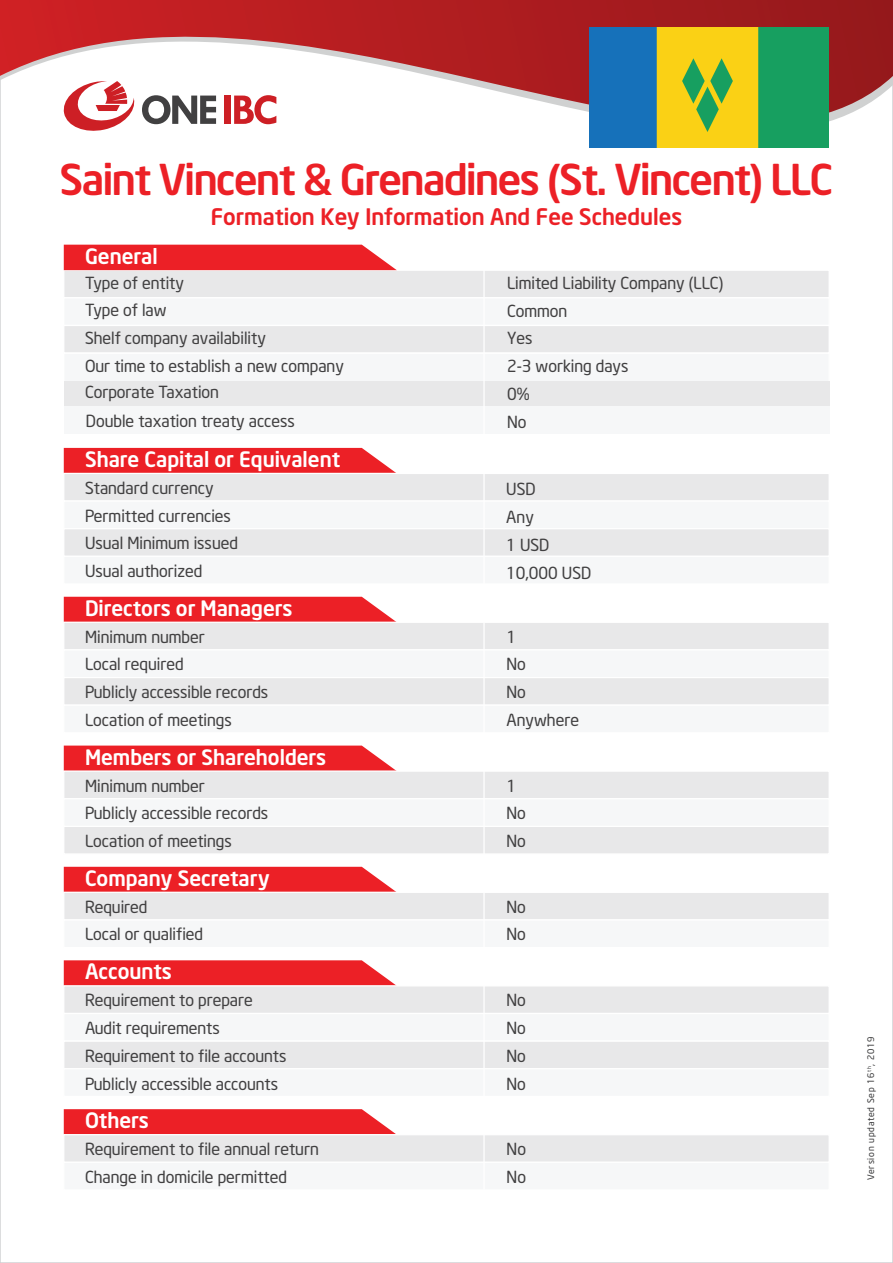
<style>
.page{position:relative;width:893px;height:1263px;background:#fff}
.page>*{position:absolute;margin:0;border:0;box-sizing:border-box;transform-origin:0 0}
.t1{font:700 42px "UTM Neo Sans Intel";letter-spacing:-.035em;color:#ec2026}
.t2{font:700 22.5px "UTM Neo Sans Intel";color:#ec2026}
.t3{font:700 21px "UTM Neo Sans Intel";color:#fff}
.t4{font:16.5px/27.8px "UTM Neo Sans Intel";color:#414041}
.t5{font:9px "UTM Neo Sans Intel";letter-spacing:.085em;color:#383839}
</style>
<div class="page">
<svg style="left:0;top:0;width:893px;height:157px"></svg>
<svg style="left:64px;top:597px;width:333px;height:25px;background:#ed2f34"></svg>
<div style="left:63px;top:622px;width:767px;height:28px;background:#e8e8e9;border:1px solid #fff"></div>
<div style="left:63px;top:649px;width:767px;height:29px;background:#f6f7f8"></div>
<div style="left:63px;top:677px;width:767px;height:29px;background:#e8e8e9;border:1px solid #fff"></div>
<div style="left:63px;top:704px;width:767px;height:29px;background:#f6f7f8"></div>
<hr style="left:483px;top:622px;width:2px;height:111px;background:#fff">
<svg style="left:64px;top:960px;width:332px;height:25px;background:#ed2e33"></svg>
<div style="left:63px;top:985px;width:767px;height:29px;background:#e8e8e9;border:1px solid #fff"></div>
<div style="left:63px;top:1013px;width:767px;height:29px;background:#f6f7f8"></div>
<div style="left:63px;top:1040px;width:767px;height:29px;background:#e8e8e9;border:1px solid #fff"></div>
<div style="left:63px;top:1068px;width:767px;height:29px;background:#f6f7f8"></div>
<hr style="left:483px;top:986px;width:2px;height:110px;background:#fff">
<svg style="left:64px;top:745px;width:331px;height:25px;background:#ed3035"></svg>
<div style="left:63px;top:770px;width:767px;height:29px;background:#e8e8e9;border:1px solid #fff"></div>
<div style="left:63px;top:826px;width:767px;height:29px;background:#e8e8e9;border:1px solid #fff"></div>
<div style="left:63px;top:798px;width:767px;height:29px;background:#f6f7f8"></div>
<hr style="left:483px;top:771px;width:2px;height:83px;background:#fff">
<svg style="left:64px;top:867px;width:332px;height:25px;background:#ed2d33"></svg>
<div style="left:63px;top:892px;width:767px;height:28px;background:#e8e8e9;border:1px solid #fff"></div>
<div style="left:63px;top:919px;width:767px;height:29px;background:#f6f7f8"></div>
<hr style="left:483px;top:892px;width:2px;height:55px;background:#fff">
<svg style="left:64px;top:1109px;width:332px;height:25px;background:#ed2c32"></svg>
<div style="left:63px;top:1134px;width:767px;height:29px;background:#e8e8e9;border:1px solid #fff"></div>
<div style="left:63px;top:1162px;width:767px;height:28px;background:#f6f7f8"></div>
<hr style="left:483px;top:1135px;width:2px;height:55px;background:#fff">
<div style="left:63px;top:270px;width:767px;height:28px;background:#e8e8e9;border:1px solid #fff"></div>
<div style="left:64px;top:298px;width:765px;height:27px;background:#f6f7f8"></div>
<div style="left:63px;top:297px;width:767px;height:29px;border:1px solid #fff"></div>
<div style="left:63px;top:325px;width:767px;height:29px;background:#e8e8e9;border:1px solid #fff"></div>
<div style="left:63px;top:352px;width:767px;height:54px;background:#f6f7f8"></div>
<div style="left:64px;top:245px;width:333px;height:25px;background:#ec2026"></div>
<div style="left:64px;top:381px;width:765px;height:25px;background:#e8e8e9"></div>
<div style="left:64px;top:406px;width:765px;height:28px;background:#f6f7f8"></div>
<svg style="left:64px;top:448px;width:332px;height:25px;background:#ed2c32"></svg>
<div style="left:63px;top:473px;width:767px;height:29px;background:#e8e8e9;border:1px solid #fff"></div>
<div style="left:63px;top:500px;width:767px;height:29px;background:#f6f7f8"></div>
<div style="left:63px;top:528px;width:767px;height:29px;background:#e8e8e9;border:1px solid #fff"></div>
<div style="left:63px;top:556px;width:767px;height:29px;background:#f6f7f8"></div>
<hr style="left:483px;top:473px;width:2px;height:111px;background:#fff">
<img style="left:621px;top:28px;width:168px;height:119px">
<div style="left:789px;top:28px;width:40px;height:119px;background:#179f60"></div>
<div style="left:590px;top:28px;width:31px;height:119px;background:#1671ba"></div>
<hr style="left:483px;top:270px;width:2px;height:164px;background:#fff">
<h1 class="t1" style="left:60px;top:145px;width:774px">Saint Vincent &amp; Grenadines (St. Vincent) LLC</h1>
<h2 class="t2" style="left:211px;top:198px;width:473px">Formation Key Information And Fee Schedules</h2>
<p class="t3" style="left:85px;top:239px;width:74px">General</p>
<p class="t4" style="left:85px;top:267px;width:260px">Type of entity<br>Type of law<br>Shelf company availability<br>Our time to establish a new company</p>
<p class="t4" style="left:507px;top:267px;width:218px">Limited Liability Company (LLC)<br>Common<br>Yes<br>2-3 working days</p>
<p class="t4" style="left:85px;top:376px;width:211px;line-height:28.7px">Corporate Taxation<br>Double taxation treaty access</p>
<p class="t4" style="left:507px;top:378px;width:24px">0%<br>No</p>
<p class="t3" style="left:85px;top:442px;width:257px">Share Capital or Equivalent</p>
<p class="t4" style="left:85px;top:472px;width:154px">Standard currency<br>Permitted currencies<br>Usual Minimum issued<br>Usual authorized</p>
<p class="t4" style="left:506px;top:474px;width:87px">USD<br>Any<br>1 USD<br>10,000 USD</p>
<p class="t3" style="left:85px;top:591px;width:209px">Directors or Managers</p>
<p class="t4" style="left:85px;top:621px;width:185px">Minimum number<br>Local required<br>Publicly accessible records<br>Location of meetings</p>
<p class="t4" style="left:507px;top:621px;width:74px">1<br>No<br>No<br>Anywhere</p>
<p class="t3" style="left:85px;top:740px;width:243px">Members or Shareholders</p>
<p class="t4" style="left:85px;top:770px;width:185px">Minimum number<br>Publicly accessible records<br>Location of meetings</p>
<p class="t4" style="left:507px;top:770px;width:21px">1<br>No<br>No</p>
<p class="t3" style="left:85px;top:861px;width:186px">Company Secretary</p>
<p class="t4" style="left:85px;top:891px;width:120px">Required<br>Local or qualified</p>
<p class="t4" style="left:507px;top:891px;width:21px">No<br>No</p>
<p class="t3" style="left:85px;top:954px;width:88px">Accounts</p>
<p class="t4" style="left:85px;top:984px;width:203px">Requirement to prepare<br>Audit requirements<br>Requirement to file accounts<br>Publicly accessible accounts</p>
<p class="t4" style="left:507px;top:984px;width:21px;text-align:justify">No No No No</p>
<p class="t3" style="left:85px;top:1103px;width:65px">Others</p>
<p class="t4" style="left:85px;top:1133px;width:235px">Requirement to file annual return<br>Change in domicile permitted</p>
<p class="t4" style="left:507px;top:1133px;width:21px">No<br>No</p>
<p class="t5" style="left:864px;top:1180px;width:145px;rotate:-90deg">Version updated Sep 16<sup>th</sup>, 2019</p>
</div>
